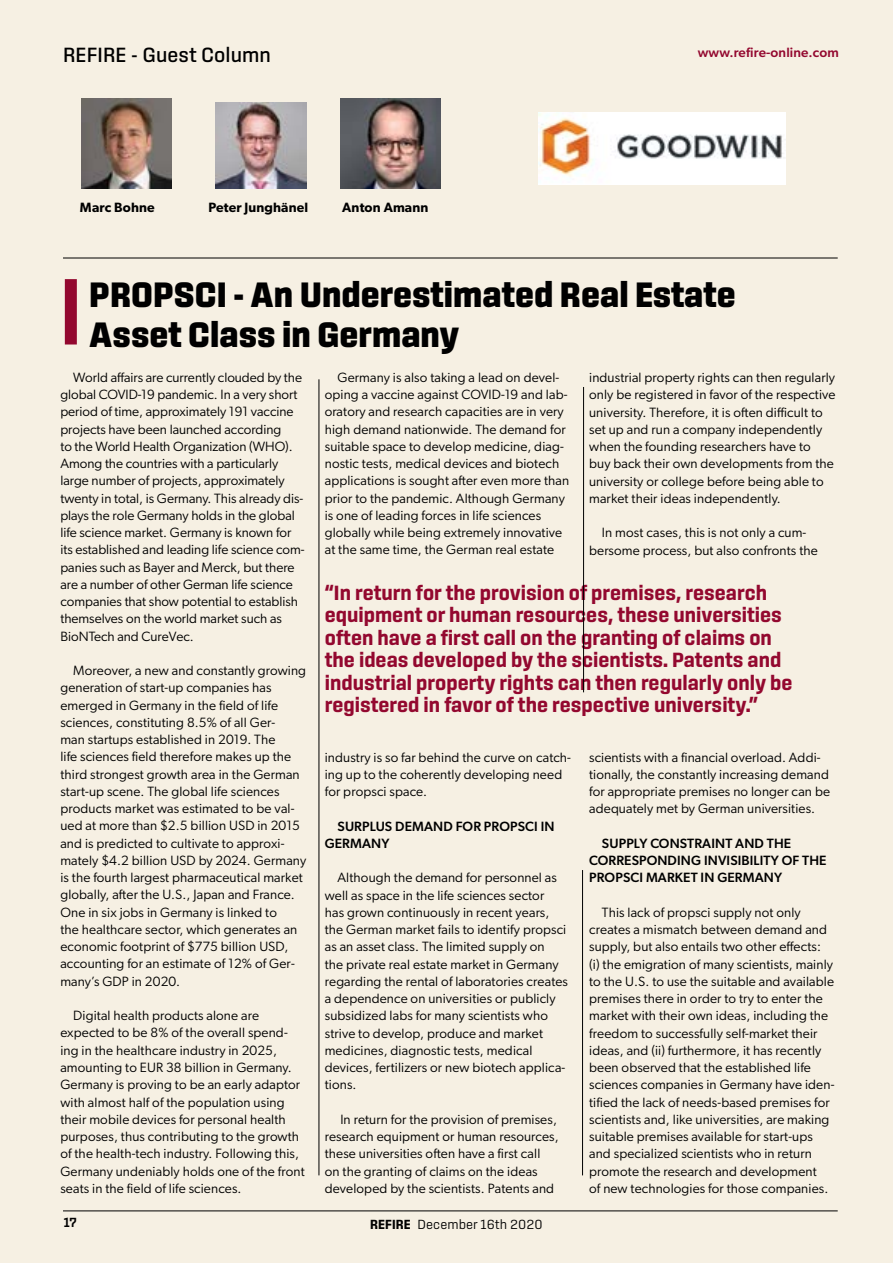
<style>
.page{position:relative;width:893px;height:1263px;background:#f6f0e3}
.page>*{position:absolute;margin:0;border:0;box-sizing:border-box;transform-origin:0 0}
.t1{font:900 36px/40.5px "Sinter";color:#000}
.t2{font:700 21px/22.5px "Sinter";color:#93082f}
.t3{font:500 21px "Sinter";color:#000}
.t4{font:13.5px/17.2px "Gibson";letter-spacing:.01em;color:#000}
.t5{font:500 13.5px/17.2px "Gibson";letter-spacing:.01em;color:#000}
.t6{font:600 13.5px "Gibson";letter-spacing:.01em;color:#000}
.t7{font:300 13.5px "Sinter";color:#000}
.t8{font:500 13.5px "Gibson";letter-spacing:.01em;color:#93082f}
.t9{font:600 13.5px "Sinter";color:#000}
.s1{font-weight:700}
</style>
<div class="page">
<hr style="left:63px;top:1210px;width:775px;height:1px;background:#000">
<hr style="left:63px;top:258px;width:775px;height:1px;background:#000">
<div style="left:65px;top:279px;width:12px;height:65px;background:#93082f"></div>
<hr style="left:583px;top:387px;width:1px;height:305px;background:#000">
<hr style="left:582px;top:870px;width:1px;height:305px;background:#000">
<hr style="left:319px;top:379px;width:1px;height:796px;background:#000">
<img style="left:216px;top:102px;width:91px;height:86px">
<img style="left:82px;top:98px;width:89px;height:90px">
<img style="left:341px;top:98px;width:99px;height:90px">
<img style="left:538px;top:113px;width:248px;height:71px">
<h2 class="t3" style="left:63px;top:42px;width:209px">REFIRE - Guest Column</h2>
<p class="t6" style="left:80px;top:199px;width:76px">Marc Bohne</p>
<p class="t6" style="left:208px;top:199px;width:101px">Peter Junghänel</p>
<p class="t6" style="left:342px;top:199px;width:88px">Anton Amann</p>
<p class="t8" style="left:698px;top:44px;width:143px">www.refire-online.com</p>
<h1 class="t1" style="left:89px;top:273px;width:648px">PROPSCI - An Underestimated Real Estate<br>Asset Class in Germany</h1>
<p class="t4" style="left:60px;top:368px;width:246px;text-indent:13px">World affairs are currently clouded by the global COVID-19 pandemic. In a very short period of time, approximately 191 vaccine projects have been launched according<br>to the World Health Organization (WHO).<br>Among the countries with a particularly large number of projects, approximately twenty in total, is Germany. This already dis&shy;plays the role Germany holds in the global life science market. Germany is known for its established and leading life science com&shy;panies such as Bayer and Merck, but there are a number of other German life science companies that show potential to establish themselves on the world market such as BioNTech and CureVec.</p>
<p class="t4" style="left:60px;top:662px;width:247px;text-indent:13px">Moreover, a new and constantly growing generation of start-up companies has emerged in Germany in the field of life sciences, constituting 8.5% of all Ger-<br>man startups established in 2019. The<br>life sciences field therefore makes up the third strongest growth area in the German start-up scene. The global life sciences products market was estimated to be val&shy;ued at more than $2.5 billion USD in 2015 and is predicted to cultivate to approxi&shy;mately $4.2 billion USD by 2024. Germany is the fourth largest pharmaceutical market globally, after the U.S., Japan and France.<br>One in six jobs in Germany is linked to<br>the healthcare sector, which generates an economic footprint of $775 billion USD, accounting for an estimate of 12% of Ger&shy;many’s GDP in 2020.</p>
<p class="t4" style="left:60px;top:1007px;width:246px;text-indent:13px">Digital health products alone are expected to be 8% of the overall spend&shy;ing in the healthcare industry in 2025, amounting to EUR 38 billion in Germany.<br>Germany is proving to be an early adaptor with almost half of the population using their mobile devices for personal health purposes, thus contributing to the growth of the health-tech industry. Following this, Germany undeniably holds one of the front seats in the field of life sciences.</p>
<p class="t4" style="left:325px;top:368px;width:246px;text-indent:13px">Germany is also taking a lead on devel&shy;oping a vaccine against COVID-19 and lab&shy;oratory and research capacities are in very high demand nationwide. The demand for suitable space to develop medicine, diag&shy;nostic tests, medical devices and biotech applications is sought after even more than prior to the pandemic. Although Germany is one of leading forces in life sciences globally while being extremely innovative at the same time, the German real estate</p>
<p class="t4" style="left:589px;top:369px;width:248px">industrial property rights can then regularly only be registered in favor of the respective university. Therefore, it is often difficult to set up and run a company independently when the founding researchers have to<br>buy back their own developments from the university or college before being able to market their ideas independently.</p>
<p class="t4" style="left:589px;top:524px;width:230px;text-align:center">In most cases, this is not only a cum&shy;bersome process, but also confronts the</p>
<p class="t2" style="left:325px;top:581px;width:469px">“In return for the provision of premises, research equipment or human resources, these universities often have a first call on the granting of claims on the ideas developed by the scientists. Patents and industrial property rights can then regularly only be registered in favor of the respective university.”</p>
<p class="t4" style="left:325px;top:748px;width:248px">industry is so far behind the curve on catch&shy;ing up to the coherently developing need for propsci space.</p>
<p class="t5" style="left:325px;top:817px;width:231px;text-indent:13px">SURPLUS DEMAND FOR PROPSCI IN<br>GERMANY</p>
<p class="t4" style="left:325px;top:869px;width:245px;text-indent:13px">Although the demand for personnel as well as space in the life sciences sector<br>has grown continuously in recent years, the German market fails to identify propsci as an asset class. The limited supply on<br>the private real estate market in Germany regarding the rental of laboratories creates a dependence on universities or publicly subsidized labs for many scientists who strive to develop, produce and market medicines, diagnostic tests, medical devices, fertilizers or new biotech applica&shy;tions.</p>
<p class="t4" style="left:325px;top:1110px;width:236px;text-indent:16px">In return for the provision of premises, research equipment or human resources, these universities often have a first call<br>on the granting of claims on the ideas developed by the scientists. Patents and</p>
<p class="t4" style="left:589px;top:748px;width:242px">scientists with a financial overload. Addi&shy;tionally, the constantly increasing demand for appropriate premises no longer can be adequately met by German universities.</p>
<p class="t5" style="left:589px;top:834px;width:239px;text-indent:13px">SUPPLY CONSTRAINT AND THE<br>CORRESPONDING INVISIBILITY OF THE<br>PROPSCI MARKET IN GERMANY</p>
<p class="t4" style="left:589px;top:903px;width:247px;text-indent:13px">This lack of propsci supply not only creates a mismatch between demand and supply, but also entails two other effects: (i) the emigration of many scientists, mainly to the U.S. to use the suitable and available premises there in order to try to enter the market with their own ideas, including the freedom to successfully self-market their ideas, and (ii) furthermore, it has recently been observed that the established life sciences companies in Germany have iden&shy;tified the lack of needs-based premises for scientists and, like universities, are making suitable premises available for start-ups and specialized scientists who in return promote the research and development<br>of new technologies for those companies.</p>
<p class="t9" style="left:64px;top:1214px;width:14px">17</p>
<p class="t7" style="left:370px;top:1216px;width:174px"><span class="s1">REFIRE</span> December 16th 2020</p>
</div>
